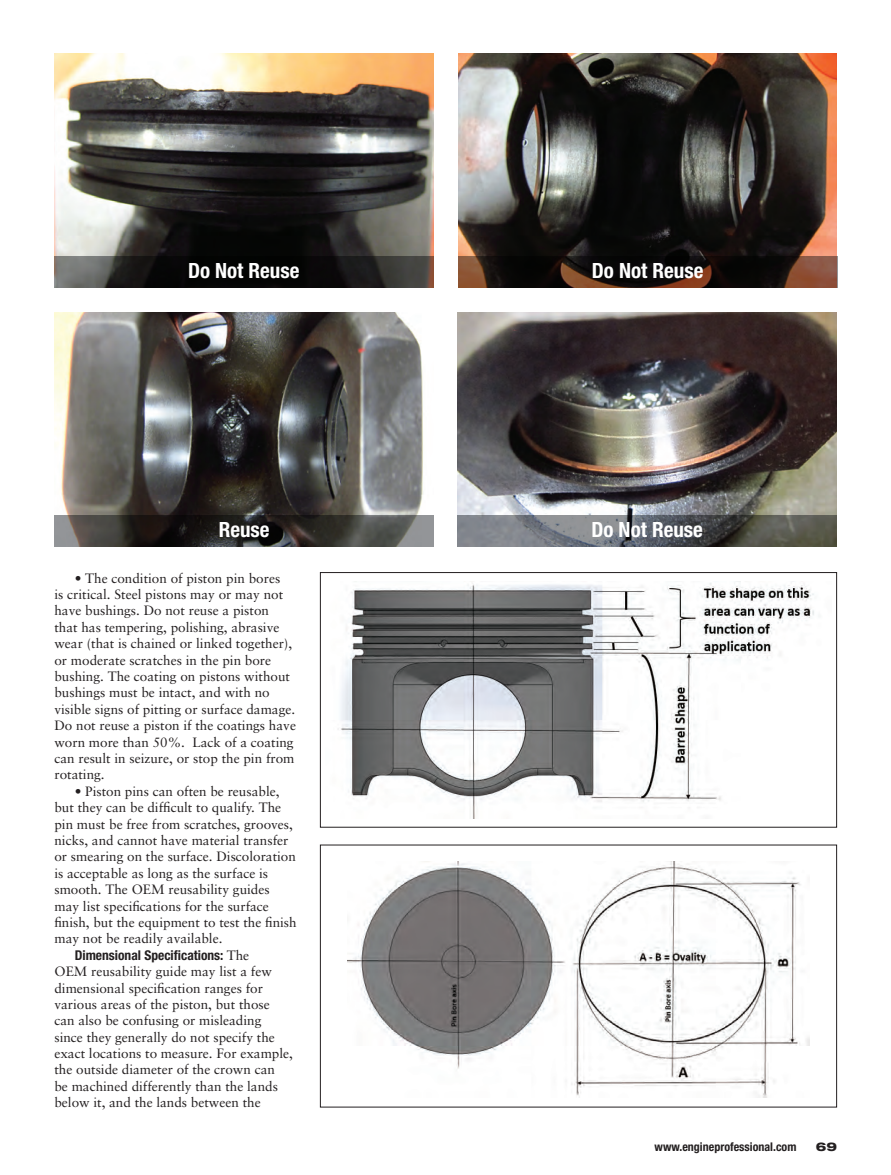
<style>
.page{position:relative;width:891px;height:1175px;background:#fff}
.page>*{position:absolute;margin:0;border:0;box-sizing:border-box;transform-origin:0 0}
.t1{font:700 condensed 21px "Helvetica Neue";color:#fff}
.Body_Text{font:13.5px/16.4px "Sabon";color:#231f20}
.t2{font:700 condensed 12px "Helvetica Neue";color:#231f20}
.t3{font:800 expanded 12px "Helvetica Neue";color:#231f20}
.s1{font-family:"Helvetica Neue";font-weight:700;font-stretch:condensed}
</style>
<div class="page">
<img style="left:54px;top:54px;width:380px;height:202px">
<img style="left:458px;top:54px;width:379px;height:202px">
<img style="left:458px;top:312px;width:379px;height:203px">
<img style="left:54px;top:312px;width:369px;height:203px">
<img style="left:347px;top:861px;width:463px;height:236px">
<div style="left:320px;top:844px;width:517px;height:263px;border:1px solid #231f20"></div>
<img style="left:338px;top:581px;width:476px;height:237px">
<div style="left:320px;top:572px;width:517px;height:255px;border:1px solid #231f20"></div>
<svg style="left:54px;top:515px;width:380px;height:31px;background:#3d3b39"></svg>
<svg style="left:54px;top:256px;width:380px;height:31px;background:#232221"></svg>
<svg style="left:458px;top:256px;width:379px;height:31px;background:#2e1c14"></svg>
<svg style="left:458px;top:515px;width:379px;height:31px;background:#656869"></svg>
<p class="t1" style="left:188px;top:258px;width:113px">Do Not Reuse</p>
<p class="t1" style="left:592px;top:258px;width:113px">Do Not Reuse</p>
<p class="t1" style="left:219px;top:517px;width:52px">Reuse</p>
<p class="Body_Text" style="left:54px;top:569px;width:243px;text-indent:20px">• The condition of piston pin bores<br>is critical. Steel pistons may or may not have bushings. Do not reuse a piston<br>that has tempering, polishing, abrasive wear (that is chained or linked together), or moderate scratches in the pin bore bushing. The coating on pistons without bushings must be intact, and with no visible signs of pitting or surface damage.<br>Do not reuse a piston if the coatings have worn more than 50%. Lack of a coating can result in seizure, or stop the pin from rotating.</p>
<p class="Body_Text" style="left:54px;top:782px;width:244px;text-indent:20px">• Piston pins can often be reusable, but they can be difficult to qualify. The pin must be free from scratches, grooves, nicks, and cannot have material transfer or smearing on the surface. Discoloration is acceptable as long as the surface is smooth. The OEM reusability guides may list specifications for the surface finish, but the equipment to test the finish may not be readily available.</p>
<p class="Body_Text" style="left:54px;top:946px;width:240px;text-indent:20px"><span class="s1">Dimensional Specifications:</span> The<br>OEM reusability guide may list a few dimensional specification ranges for various areas of the piston, but those can also be confusing or misleading since they generally do not specify the exact locations to measure. For example, the outside diameter of the crown can<br>be machined differently than the lands below it, and the lands between the</p>
<p class="t1" style="left:591px;top:517px;width:113px">Do Not Reuse</p>
<p class="t2" style="left:655px;top:1139px;width:143px">www.engineprofessional.com</p>
<p class="t3" style="left:816px;top:1139px;width:23px">69</p>
</div>
